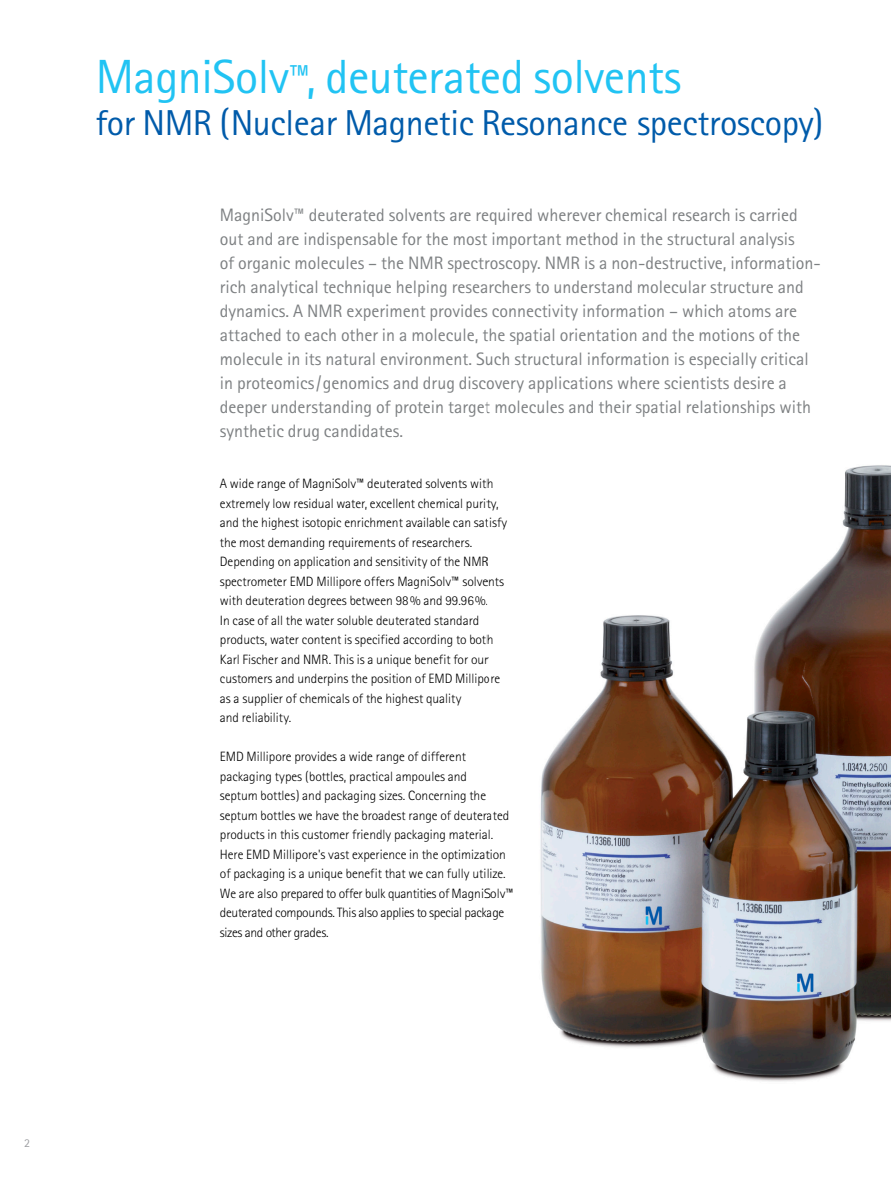
<style>
.page{position:relative;width:891px;height:1188px;background:#fff}
.page>*{position:absolute;margin:0;border:0;box-sizing:border-box;transform-origin:0 0}
.t1{font:48px "Merck Sans Serif Pro";letter-spacing:-.01em;color:#21c3f3}
.t2{font:36px "Merck Sans Serif Pro";letter-spacing:-.01em;color:#005baa}
.t3{font:18px/24px "Merck Sans Serif Pro";color:#7d8082}
.t4{font:300 13.5px/19.5px "Merck Sans Serif Pro";color:#000}
.t5{font:12px "Merck Sans Serif Pro";color:#9fa0a4}
.s1{font-size:36px}
</style>
<div class="page">
<img style="left:540px;top:465px;width:351px;height:617px">
<img style="left:541px;top:466px;width:338px;height:575px">
<h1 class="t1" style="left:96px;top:48px;width:587px">MagniSolv<span class="s1">™</span>, deuterated solvents</h1>
<h2 class="t2" style="left:96px;top:101px;width:729px">for NMR (Nuclear Magnetic Resonance spectroscopy)</h2>
<p class="t3" style="left:220px;top:203px;width:602px">MagniSolv™ deuterated solvents are required wherever chemical research is carried out and are indispensable for the most important method in the structural analysis<br>of organic molecules – the NMR spectroscopy. NMR is a non-destructive, information&shy;rich analytical technique helping researchers to understand molecular structure and dynamics. A NMR experiment provides connectivity information – which atoms are attached to each other in a molecule, the spatial orientation and the motions of the molecule in its natural environment. Such structural information is especially critical in proteomics/genomics and drug discovery applications where scientists desire a deeper understanding of protein target molecules and their spatial relationships with synthetic drug candidates.</p>
<p class="t4" style="left:220px;top:474px;width:289px">A wide range of MagniSolv™ deuterated solvents with extremely low residual water, excellent chemical purity, and the highest isotopic enrichment available can satisfy the most demanding requirements of researchers.<br>Depending on application and sensitivity of the NMR spectrometer EMD Millipore offers MagniSolv™ solvents with deuteration degrees between 98% and 99.96%.<br>In case of all the water soluble deuterated standard products, water content is specified according to both Karl Fischer and NMR. This is a unique benefit for our customers and underpins the position of EMD Millipore as a supplier of chemicals of the highest quality<br>and reliability.</p>
<p class="t4" style="left:220px;top:747px;width:295px">EMD Millipore provides a wide range of different packaging types (bottles, practical ampoules and<br>septum bottles) and packaging sizes. Concerning the septum bottles we have the broadest range of deuterated products in this customer friendly packaging material.<br>Here EMD Millipore's vast experience in the optimization of packaging is a unique benefit that we can fully utilize.<br>We are also prepared to offer bulk quantities of MagniSolv™ deuterated compounds. This also applies to special package sizes and other grades.</p>
<p class="t5" style="left:24px;top:1136px;width:7px">2</p>
</div>
